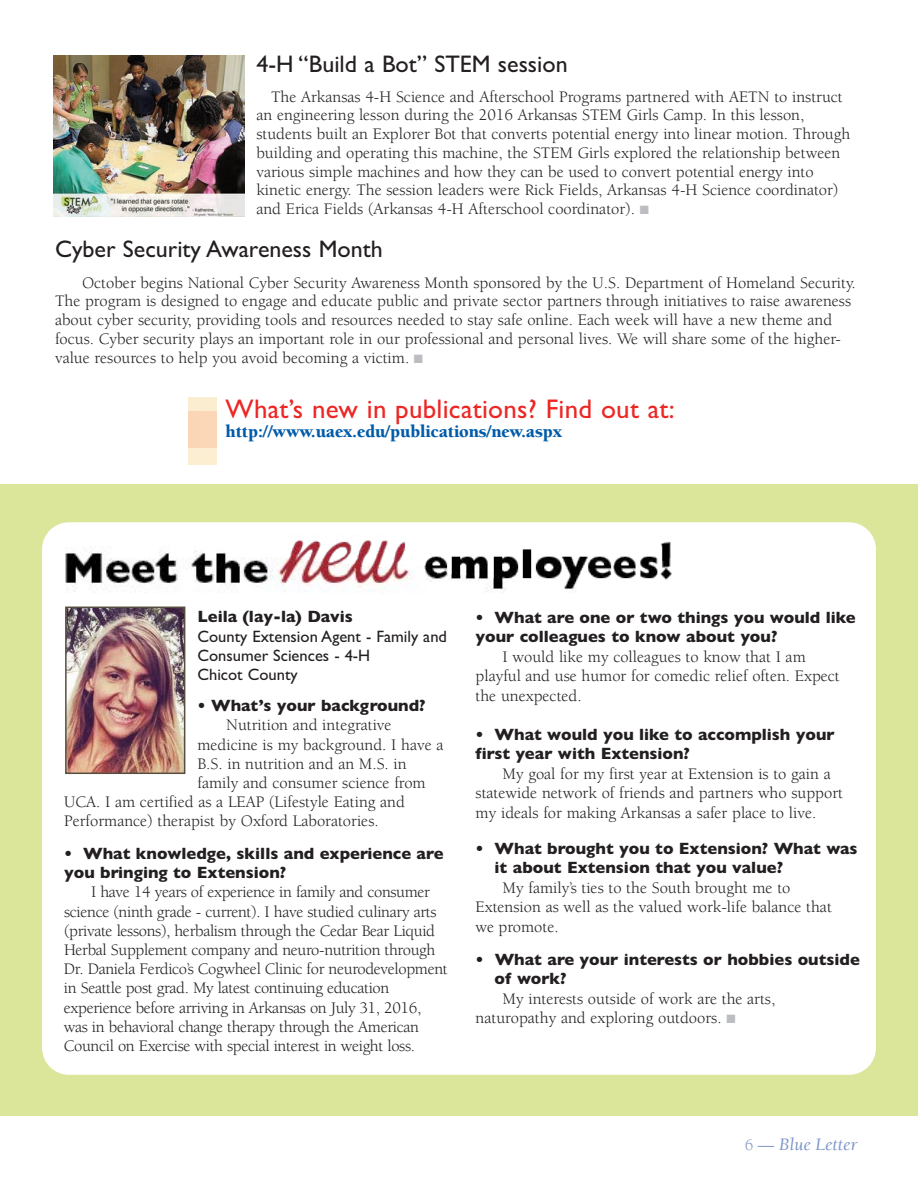
<style>
.page{position:relative;width:918px;height:1188px;background:#fff}
.page>*{position:absolute;margin:0;border:0;box-sizing:border-box;transform-origin:0 0}
.t1{font:27px "Gill Sans";letter-spacing:.01em;color:#ec2724}
.t2{font:24px "Gill Sans";color:#231f20}
.t3{font:900 18px "Berkeley";letter-spacing:-.01em;color:#015ba9}
.t4{font:italic 18px "Berkeley";color:#7f97cb}
.t5{font:16.5px/18.8px "Berkeley";color:#231f20}
.t6{font:16.5px "Berkeley";letter-spacing:-.02em;color:#231f20}
.t7{font:700 16.5px "Gill Sans";color:#231f20}
.t8{font:16.5px/19.2px "Gill Sans";color:#231f20}
.s1{color:#bcbdc0}
.s2{font-weight:700}
.s3{font-style:normal;font-size:16.5px}
.s4{font-size:16.5px}
</style>
<div class="page">
<div style="left:0;top:484px;width:918px;height:632px;background:#dce69b"></div>
<div style="left:188px;top:455px;width:29px;height:10px;background:#fbeed1"></div>
<div style="left:188px;top:440px;width:29px;height:15px;background:#fbeed2"></div>
<img style="left:54px;top:56px;width:190px;height:160px">
<div style="left:188px;top:410px;width:29px;height:15px;background:#fbd7b7"></div>
<div style="left:188px;top:397px;width:29px;height:13px;background:#fbedcf"></div>
<hr style="left:188px;top:412px;width:2px;height:36px;background:#fbd5b6">
<div style="left:190px;top:412px;width:9px;height:36px;background:#fbd6b6"></div>
<div style="left:199px;top:412px;width:9px;height:36px;background:#fbd7b7"></div>
<div style="left:208px;top:412px;width:9px;height:36px;background:#fbd7b7"></div>
<div style="left:42px;top:522px;width:834px;height:553px;background:#fff;border-radius:27px"></div>
<img style="left:68px;top:630px;width:114px;height:141px">
<div style="left:65px;top:607px;width:120px;height:167px;border:2px solid #574e3f"></div>
<img style="left:54px;top:522px;width:768px;height:108px">
<h1 class="t2" style="left:256px;top:50px;width:313px">4-H “Build a Bot” STEM session</h1>
<p class="t5" style="left:256px;top:87px;width:595px;text-indent:15px">The Arkansas 4-H Science and Afterschool Programs partnered with AETN to instruct an engineering lesson during the 2016 Arkansas STEM Girls Camp. In this lesson, students built an Explorer Bot that converts potential energy into linear motion. Through building and operating this machine, the STEM Girls explored the relationship between various simple machines and how they can be used to convert potential energy into kinetic energy. The session leaders were Rick Fields, Arkansas 4-H Science coordinator) and Erica Fields (Arkansas 4-H Afterschool coordinator). <span class="s1">■</span></p>
<h1 class="t2" style="left:55px;top:234px;width:329px">Cyber Security Awareness Month</h1>
<p class="t5" style="left:55px;top:273px;width:802px;text-indent:27px">October begins National Cyber Security Awareness Month sponsored by the U.S. Department of Homeland Security.<br>The program is designed to engage and educate public and private sector partners through initiatives to raise awareness about cyber security, providing tools and resources needed to stay safe online. Each week will have a new theme and focus. Cyber security plays an important role in our professional and personal lives. We will share some of the higher&shy;value resources to help you avoid becoming a victim. <span class="s1">■</span></p>
<p class="t1" style="left:226px;top:393px;width:451px">What’s new in publications? Find out at:</p>
<p class="t3" style="left:226px;top:422px;width:338px">http://www.uaex.edu/publications/new.aspx</p>
<p class="t8" style="left:197px;top:607px;width:251px"><span class="s2">Leila (lay-la) Davis<br></span>County Extension Agent - Family and<br>Consumer Sciences - 4-H<br>Chicot County</p>
<p class="t7" style="left:197px;top:696px;width:230px">• What’s your background?</p>
<p class="t5" style="left:226px;top:716px;width:167px">Nutrition and integrative</p>
<p class="t5" style="left:197px;top:735px;width:248px">medicine is my background. I have a</p>
<p class="t5" style="left:197px;top:755px;width:211px">B.S. in nutrition and an M.S. in</p>
<p class="t5" style="left:197px;top:774px;width:230px">family and consumer science from</p>
<p class="t5" style="left:64px;top:793px;width:342px">UCA. I am certified as a LEAP (Lifestyle Eating and</p>
<p class="t5" style="left:64px;top:812px;width:316px">Performance) therapist by Oxford Laboratories.</p>
<p class="t7" style="left:64px;top:844px;width:381px">• What knowledge, skills and experience are</p>
<p class="t7" style="left:64px;top:863px;width:224px">you bringing to Extension?</p>
<p class="t6" style="left:91px;top:883px;width:340px">I have 14 years of experience in family and consumer</p>
<p class="t6" style="left:64px;top:903px;width:374px">science (ninth grade - current). I have studied culinary arts</p>
<p class="t6" style="left:64px;top:922px;width:373px">(private lessons), herbalism through the Cedar Bear Liquid</p>
<p class="t6" style="left:64px;top:941px;width:373px">Herbal Supplement company and neuro-nutrition through</p>
<p class="t6" style="left:64px;top:960px;width:385px">Dr. Daniela Ferdico’s Cogwheel Clinic for neurodevelopment</p>
<p class="t6" style="left:64px;top:980px;width:327px">in Seattle post grad. My latest continuing education</p>
<p class="t6" style="left:64px;top:999px;width:359px">experience before arriving in Arkansas on July 31, 2016,</p>
<p class="t6" style="left:64px;top:1018px;width:357px">was in behavioral change therapy through the American</p>
<p class="t6" style="left:64px;top:1037px;width:353px">Council on Exercise with special interest in weight loss.</p>
<p class="t7" style="left:476px;top:607px;width:382px">• What are one or two things you would like</p>
<p class="t7" style="left:476px;top:627px;width:303px">your colleagues to know about you?</p>
<p class="t5" style="left:503px;top:647px;width:305px">I would like my colleagues to know that I am</p>
<p class="t5" style="left:476px;top:667px;width:366px">playful and use humor for comedic relief often. Expect</p>
<p class="t5" style="left:476px;top:686px;width:108px">the unexpected.</p>
<p class="t7" style="left:476px;top:724px;width:361px">• What would you like to accomplish your</p>
<p class="t7" style="left:476px;top:744px;width:216px">first year with Extension?</p>
<p class="t5" style="left:503px;top:764px;width:330px">My goal for my first year at Extension is to gain a</p>
<p class="t5" style="left:476px;top:784px;width:369px">statewide network of friends and partners who support</p>
<p class="t5" style="left:476px;top:803px;width:342px">my ideals for making Arkansas a safer place to live.</p>
<p class="t7" style="left:476px;top:838px;width:384px">• What brought you to Extension? What was</p>
<p class="t7" style="left:495px;top:858px;width:290px">it about Extension that you value?</p>
<p class="t5" style="left:503px;top:878px;width:289px">My family’s ties to the South brought me to</p>
<p class="t5" style="left:476px;top:898px;width:358px">Extension as well as the valued work-life balance that</p>
<p class="t5" style="left:476px;top:917px;width:85px">we promote.</p>
<p class="t7" style="left:476px;top:950px;width:386px">• What are your interests or hobbies outside</p>
<p class="t7" style="left:495px;top:969px;width:73px">of work?</p>
<p class="t5" style="left:503px;top:990px;width:274px">My interests outside of work are the arts,</p>
<p class="t5" style="left:476px;top:1009px;width:262px">naturopathy and exploring outdoors. <span class="s1">■</span></p>
<p class="t4" style="left:745px;top:1135px;width:115px"><span class="s3">6</span> <span class="s4">—</span> Blue Letter</p>
</div>
